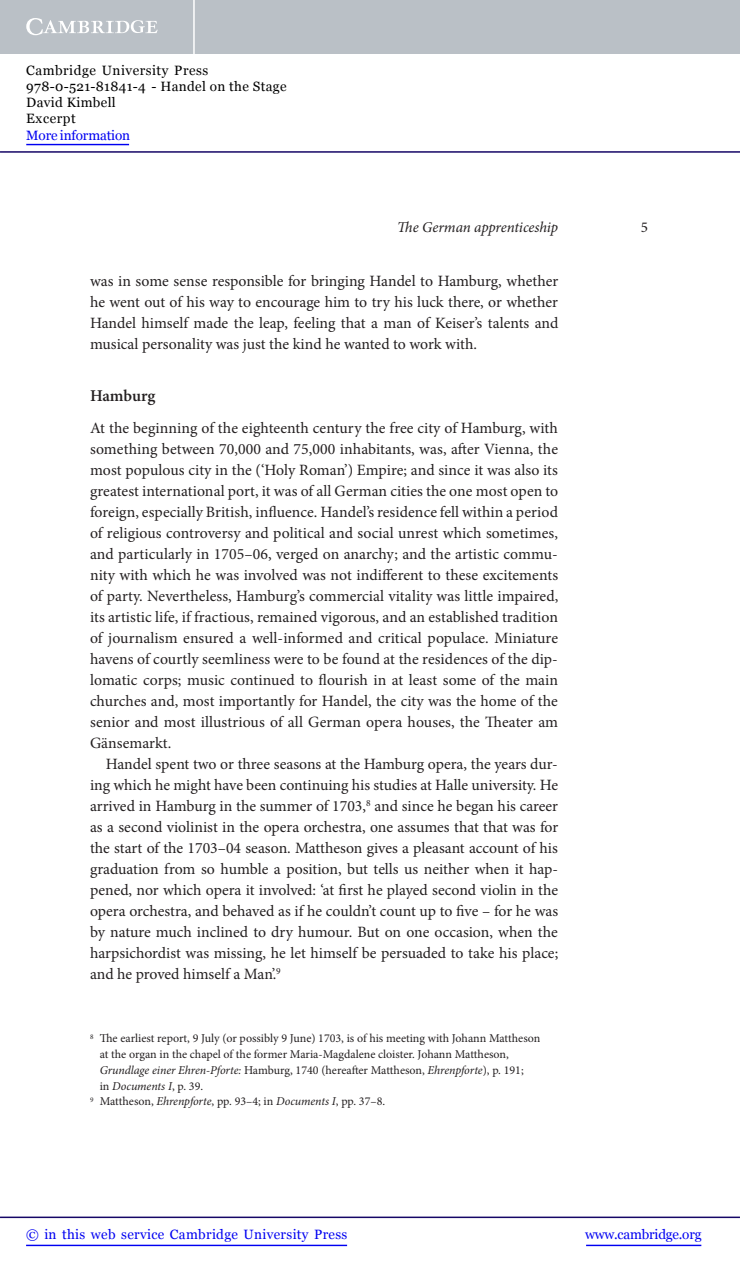
<style>
.page{position:relative;width:740px;height:1268px;background:#fff}
.page>*{position:absolute;margin:0;border:0;box-sizing:border-box;transform-origin:0 0}
.t1{font:600 16.5px "Minion Pro";letter-spacing:-.005em;color:#231f20}
.t2{font:15.75px/21px "Minion Pro";color:#231f20;text-align:justify}
.t3{font:italic 15px "Minion Pro";letter-spacing:-.01em;color:#231f20}
.t4{font:15px "Minion Pro";color:#231f20}
.t5{font:13.5px/16.2px "Georgia";letter-spacing:.025em;color:#000}
.t6{font:13.5px "Georgia";letter-spacing:.025em;color:#0000f1}
.t7{font:13.5px "Georgia";letter-spacing:-.015em;color:#0000f1}
.t8{font:13.5px "Georgia";letter-spacing:-.01em;color:#0000f1}
.t9{font:12px "Minion Pro";color:#231f20}
.t10{font:italic 12px "Minion Pro";color:#231f20}
.s1{font-style:italic}
.s2{font-style:normal}
</style>
<div class="page">
<div style="left:0;top:0;width:740px;height:54px;background:#bac0c6"></div>
<svg style="left:26px;top:18px;width:132px;height:17px"></svg>
<hr style="left:193px;top:0;width:2px;height:54px;background:#fff">
<hr style="left:0;top:151px;width:740px;height:2px;background:#150666">
<hr style="left:586px;top:1245px;width:115px;height:1px;background:#0000f1">
<hr style="left:0;top:1216px;width:740px;height:2px;background:#150666">
<hr style="left:26px;top:1245px;width:321px;height:1px;background:#0000f1">
<hr style="left:26px;top:144px;width:103px;height:1px;background:#0000f1">
<p class="t5" style="left:26px;top:62px;width:262px">Cambridge University Press<br>978-0-521-81841-4 - Handel on the Stage<br>David Kimbell<br>Excerpt</p>
<p class="t8" style="left:26px;top:127px;width:105px">More information</p>
<p class="t3" style="left:397px;top:221px;width:162px">The German apprenticeship</p>
<p class="t4" style="left:641px;top:221px;width:9px">5</p>
<p class="t2" style="left:90px;top:271px;width:470px">was in some sense responsible for bringing Handel to Ha mburg, whether he went out of his way to encourage him to try his luck there, or whether Handel himself made the leap, feeling that a man of Keiser’s talents and musical personality was just the kind he wanted to work wit h.</p>
<p class="t1" style="left:90px;top:389px;width:67px">Hamburg</p>
<p class="t2" style="left:90px;top:418px;width:470px">At the beginning of the eighteenth century the free city of Hamburg, with something between 70,000 and 75,000 inhabitants, was, after Vien na, the most populous city in the (‘Holy Roman’) Empire; and since it was also its greatest international port, it was of all German cities the one most open to foreign, especially British, influence. Handel’s residence fell within a period of religious controversy and political and social unrest which sometimes, and particularly in 1705–06, verged on anarchy; and the artistic commu&shy;nity with which he was involved was not indifferent to these excitements of party. Nevertheless, Hamburg’s commercial vitality was little impaired, its artistic life, if fractious, remained vigorous, and an established tradition of journalism ensured a well-informed and critical populace. Miniature havens of courtly seemliness were to be found at the residences of the dip&shy;lomatic corps; music continued to flourish in at least some of the main churches and, most importantly for Handel, the city was the home of the senior and most illustrious of all German opera houses, the Thea ter am Gänsemarkt.</p>
<p class="t2" style="left:90px;top:754px;width:470px;text-indent:16px">Handel spent two or three seasons at the Hamburg opera, the years dur&shy;ing which he might have been continuing his studies at Hal le univ ersity. He arrived in Hamburg in the summer of 1703, <sup>8</sup> and since he began his career as a second violinist in the opera orchestra, one assumes that that was for the start of the 1703–04 season. Matt heson gives a pleasant account of his graduation from so humble a position, but tells us neither when it hap&shy;pened, nor which opera it involved: ‘at first he played second violin in the opera orchestra, and behaved as if he couldn’t count up to five – for he was by nature much inclined to dry humour. But on one occasion, when the harpsichordist was missing, he let himself be persuaded to take his place; and he proved himself a Man’. <sup>9</sup></p>
<p class="t9" style="left:90px;top:1034px;width:452px"><sup>8</sup> The earliest report, 9 July (or possibly 9 June) 1703, is of his meeting with Johann Mattheson</p>
<p class="t9" style="left:100px;top:1049px;width:411px">at the organ in the chapel of the former Maria-Magdalene cloister. Johann Mattheson ,</p>
<p class="t9" style="left:100px;top:1065px;width:425px"><span class="s1">Grundlage eine r Ehren-Pforte:</span> Hamburg , 1740 (hereafter Mattheson, <span class="s1">Ehrenpforte</span> ), p. 191;</p>
<p class="t10" style="left:100px;top:1081px;width:105px"><span class="s2">in</span> Documents I <span class="s2">, p. 39.</span></p>
<p class="t9" style="left:90px;top:1097px;width:297px"><sup>9</sup> Mattheson, <span class="s1">Ehrenpforte</span> , pp. 93–4; in <span class="s1">Documents I</span> , pp. 37–8.</p>
<p class="t6" style="left:26px;top:1226px;width:323px">© in this web service Cambridge University Press</p>
<p class="t7" style="left:585px;top:1226px;width:118px">www.cambridge.org</p>
</div>
